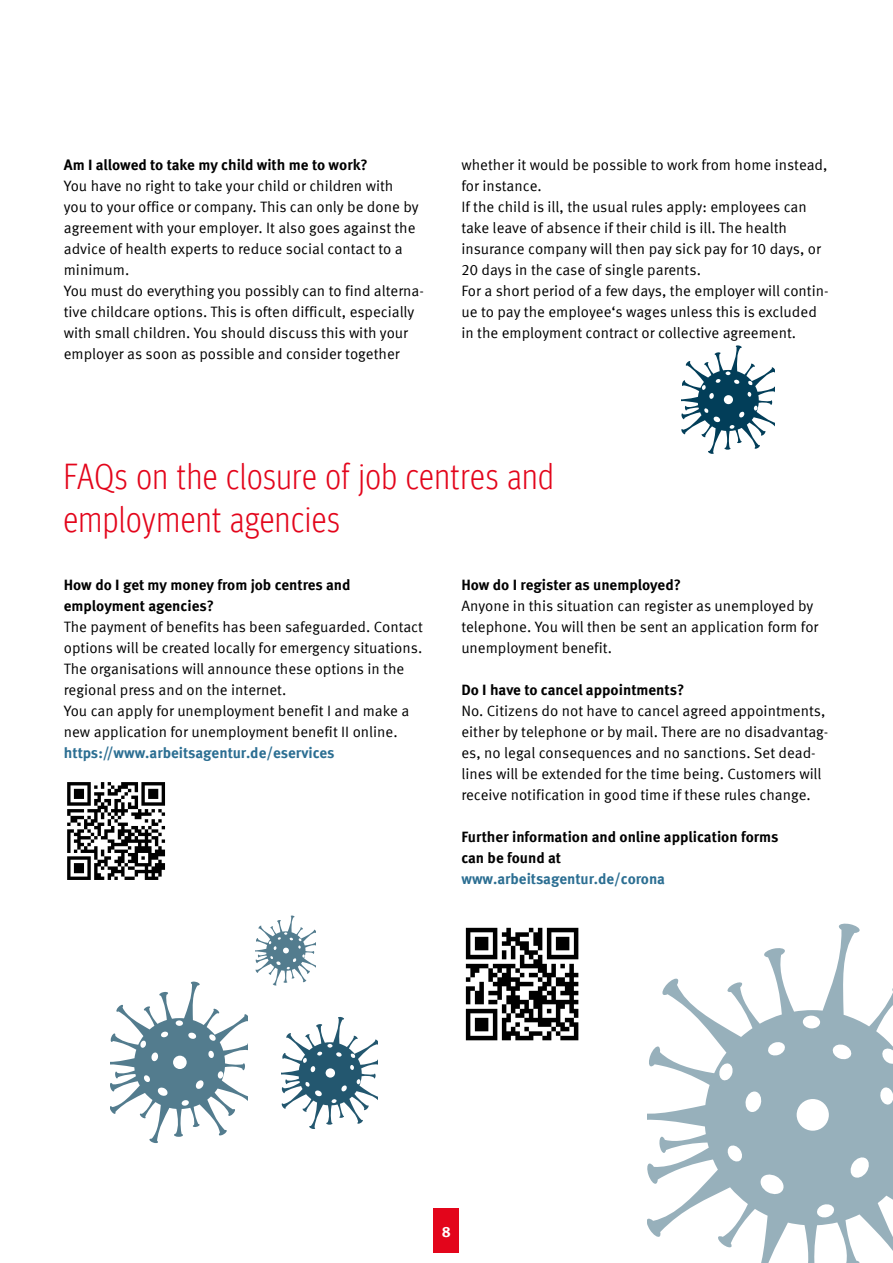
<style>
.page{position:relative;width:893px;height:1263px;background:#fff}
.page>*{position:absolute;margin:0;border:0;box-sizing:border-box;transform-origin:0 0}
.t1{font:300 condensed 36px/43.2px "Meta Head IGM";letter-spacing:.03em;color:#e3051b}
.t2{font:15px/21px "Meta IGM";color:#000}
.t3{font:700 15px/21px "Meta IGM";color:#000}
.t4{font:700 15px "Meta IGM";color:#2b6e92}
.t5{font:700 15px "Meta IGM";color:#fff}
</style>
<div class="page">
<div style="left:434px;top:1208px;width:25px;height:44px;background:#e3051b"></div>
<svg style="left:465px;top:927px;width:114px;height:114px"></svg>
<svg style="left:466px;top:928px;width:112px;height:112px"></svg>
<svg style="left:67px;top:782px;width:98px;height:98px"></svg>
<svg style="left:682px;top:345px;width:92px;height:109px"></svg>
<svg style="left:110px;top:981px;width:138px;height:162px"></svg>
<svg style="left:648px;top:923px;width:245px;height:340px"></svg>
<div style="left:797px;top:1099px;width:32px;height:32px;background:#fff;border-radius:50%"></div>
<svg style="left:759px;top:1173px;width:26px;height:22px"></svg>
<svg style="left:850px;top:1156px;width:20px;height:23px"></svg>
<svg style="left:880px;top:1087px;width:13px;height:18px"></svg>
<svg style="left:767px;top:1041px;width:19px;height:15px"></svg>
<svg style="left:745px;top:1091px;width:17px;height:22px"></svg>
<svg style="left:832px;top:1043px;width:20px;height:17px"></svg>
<svg style="left:881px;top:1047px;width:12px;height:18px"></svg>
<svg style="left:718px;top:1062px;width:15px;height:19px"></svg>
<svg style="left:816px;top:1203px;width:19px;height:15px"></svg>
<div style="left:803px;top:1015px;width:17px;height:14px;background:#fff;border-radius:50%"></div>
<svg style="left:727px;top:1144px;width:16px;height:18px"></svg>
<svg style="left:256px;top:915px;width:59px;height:71px"></svg>
<svg style="left:282px;top:1017px;width:96px;height:112px"></svg>
<p class="t3" style="left:64px;top:153px;width:306px">Am I allowed to take my child with me to work?</p>
<p class="t2" style="left:64px;top:174px;width:362px">You have no right to take your child or children with<br>you to your office or company. This can only be done by agreement with your employer. It also goes against the advice of health experts to reduce social contact to a minimum.<br>You must do everything you possibly can to find alterna&shy;tive childcare options. This is often difficult, especially with small children. You should discuss this with your employer as soon as possible and consider together</p>
<p class="t2" style="left:461px;top:153px;width:369px">whether it would be possible to work from home instead, for instance.<br>If the child is ill, the usual rules apply: employees can take leave of absence if their child is ill. The health insurance company will then pay sick pay for 10 days, or 20 days in the case of single parents.<br>For a short period of a few days, the employer will contin&shy;ue to pay the employee‘s wages unless this is excluded in the employment contract or collective agreement.</p>
<h1 class="t1" style="left:64px;top:452px;width:491px">FAQs on the closure of job centres and employment agencies</h1>
<p class="t3" style="left:64px;top:573px;width:288px">How do I get my money from job centres and employment agencies?</p>
<p class="t2" style="left:64px;top:615px;width:361px">The payment of benefits has been safeguarded. Contact options will be created locally for emergency situations.<br>The organisations will announce these options in the regional press and on the internet.<br>You can apply for unemployment benefit I and make a new application for unemployment benefit II online.</p>
<p class="t4" style="left:64px;top:741px;width:272px">https://www.arbeitsagentur.de/eservices</p>
<p class="t3" style="left:461px;top:573px;width:221px">How do I register as unemployed?</p>
<p class="t2" style="left:461px;top:594px;width:359px">Anyone in this situation can register as unemployed by telephone. You will then be sent an application form for unemployment benefit.</p>
<p class="t3" style="left:461px;top:678px;width:224px">Do I have to cancel appointments?</p>
<p class="t2" style="left:461px;top:699px;width:369px">No. Citizens do not have to cancel agreed appointments, either by telephone or by mail. There are no disadvantag&shy;es, no legal consequences and no sanctions. Set dead&shy;lines will be extended for the time being. Customers will receive notification in good time if these rules change.</p>
<p class="t3" style="left:461px;top:825px;width:319px">Further information and online application forms can be found at</p>
<p class="t4" style="left:461px;top:867px;width:205px">www.arbeitsagentur.de/corona</p>
<p class="t5" style="left:442px;top:1220px;width:11px">8</p>
</div>
